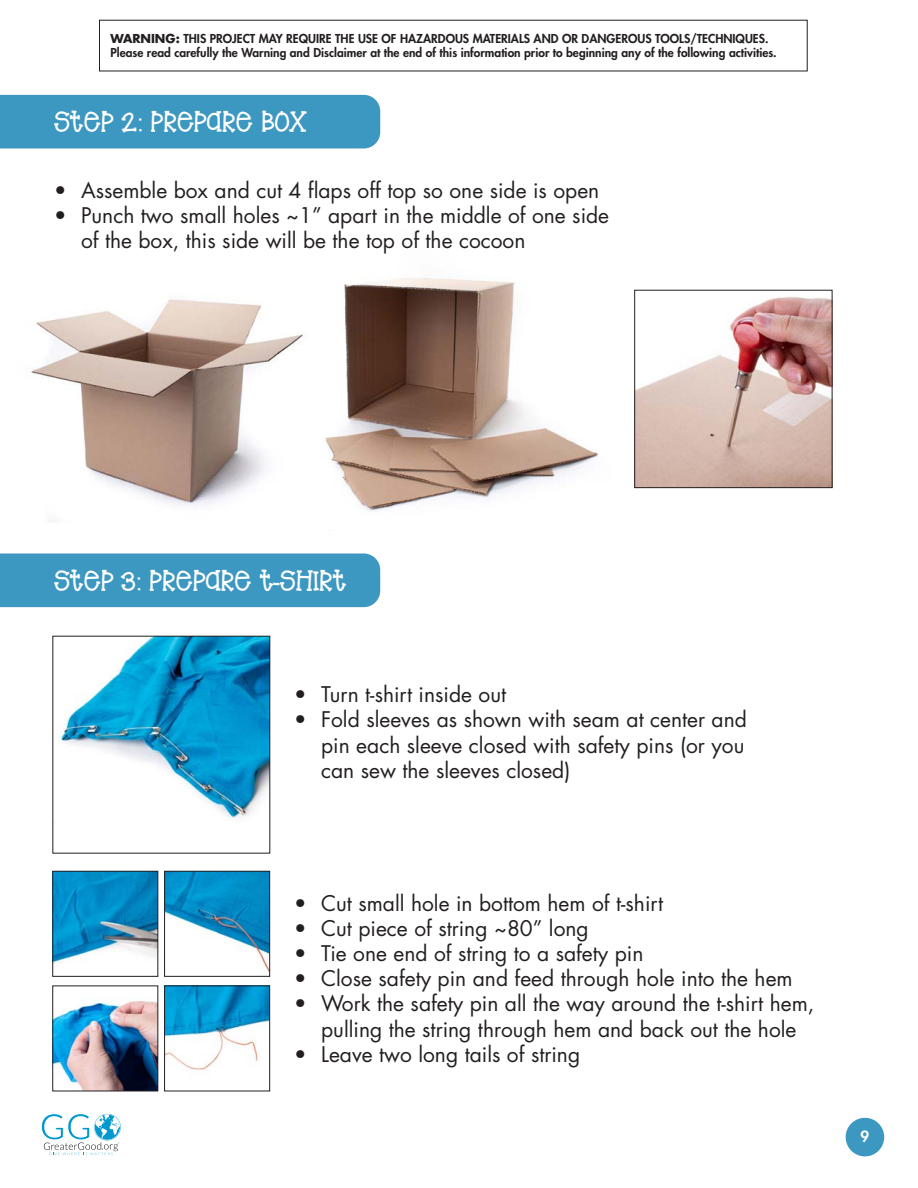
<style>
.page{position:relative;width:918px;height:1188px;background:#fff}
.page>*{position:absolute;margin:0;border:0;box-sizing:border-box;transform-origin:0 0}
.t1{font:27.45px "Hello Big Ben";color:#fff}
.t2{font:21px/25.2px "Futura Std";color:#231f20}
.t3{font:800 15px "Futura Std";color:#fff}
.t4{font:800 12px/14.4px "Futura Std";color:#231f20}
.s1{font-weight:700}
</style>
<div class="page">
<div style="left:846px;top:1118px;width:38px;height:38px;background:#3c97c1;border-radius:50%"></div>
<svg style="left:41px;top:1113px;width:80px;height:42px"></svg>
<img style="left:31px;top:299px;width:257px;height:207px">
<img style="left:288px;top:277px;width:311px;height:235px">
<img style="left:636px;top:296px;width:194px;height:190px">
<div style="left:634px;top:290px;width:198px;height:198px;border:1px solid #231f20"></div>
<div style="left:0;top:95px;width:380px;height:54px;background:#3c97c1"></div>
<div style="left:0;top:554px;width:380px;height:53px;background:#3c97c1"></div>
<img style="left:166px;top:873px;width:102px;height:101px">
<div style="left:164px;top:871px;width:106px;height:105px;border:1px solid #231f20"></div>
<img style="left:60px;top:638px;width:208px;height:183px">
<img style="left:55px;top:1001px;width:101px;height:88px">
<div style="left:53px;top:986px;width:105px;height:105px;border:1px solid #231f20"></div>
<img style="left:55px;top:873px;width:101px;height:90px">
<div style="left:53px;top:871px;width:105px;height:105px;border:1px solid #231f20"></div>
<img style="left:166px;top:988px;width:102px;height:84px">
<div style="left:164px;top:986px;width:106px;height:105px;border:1px solid #231f20"></div>
<p class="t4" style="left:111px;top:31px;width:668px"><span class="s1">WARNING:</span> THIS PROJECT MAY REQUIRE THE USE OF HAZARDOUS MATERIALS AND OR DANGEROUS TOOLS/TECHNIQUES.<br>Please read carefully the Warning and Disclaimer at the end of this information prior to beginning any of the following activities.</p>
<p class="t1" style="left:54px;top:106px;width:254px">STEP 2: PREPARE BOX</p>
<p class="t2" style="left:54px;top:177px;width:547px">• Assemble box and cut 4 flaps off top so one side is open</p>
<p class="t2" style="left:81px;top:203px;width:530px;text-indent:-27px">• Punch two small holes ~1” apart in the middle of one side of the box, this side will be the top of the cocoon</p>
<p class="t1" style="left:54px;top:565px;width:294px">STEP 3: PREPARE T-SHIRT</p>
<p class="t2" style="left:294px;top:682px;width:214px">• Turn t-shirt inside out</p>
<p class="t2" style="left:321px;top:707px;width:427px;text-align:justify;text-indent:-27px">• Fold sleeves as shown with seam at center and pin each sleeve closed with safety pins (or you can sew the sleeves closed)</p>
<p class="t2" style="left:294px;top:891px;width:370px">• Cut small hole in bottom hem of t-shirt</p>
<p class="t2" style="left:294px;top:916px;width:296px">• Cut piece of string ~80” long</p>
<p class="t2" style="left:294px;top:941px;width:351px">• Tie one end of string to a safety pin</p>
<p class="t2" style="left:294px;top:966px;width:500px">• Close safety pin and feed through hole into the hem</p>
<p class="t2" style="left:294px;top:991px;width:522px;text-align:center">• Work the safety pin all the way around the t-shirt hem, pulling the string through hem and back out the hole</p>
<p class="t2" style="left:294px;top:1042px;width:288px">• Leave two long tails of string</p>
<p class="t3" style="left:861px;top:1127px;width:10px">9</p>
</div>
